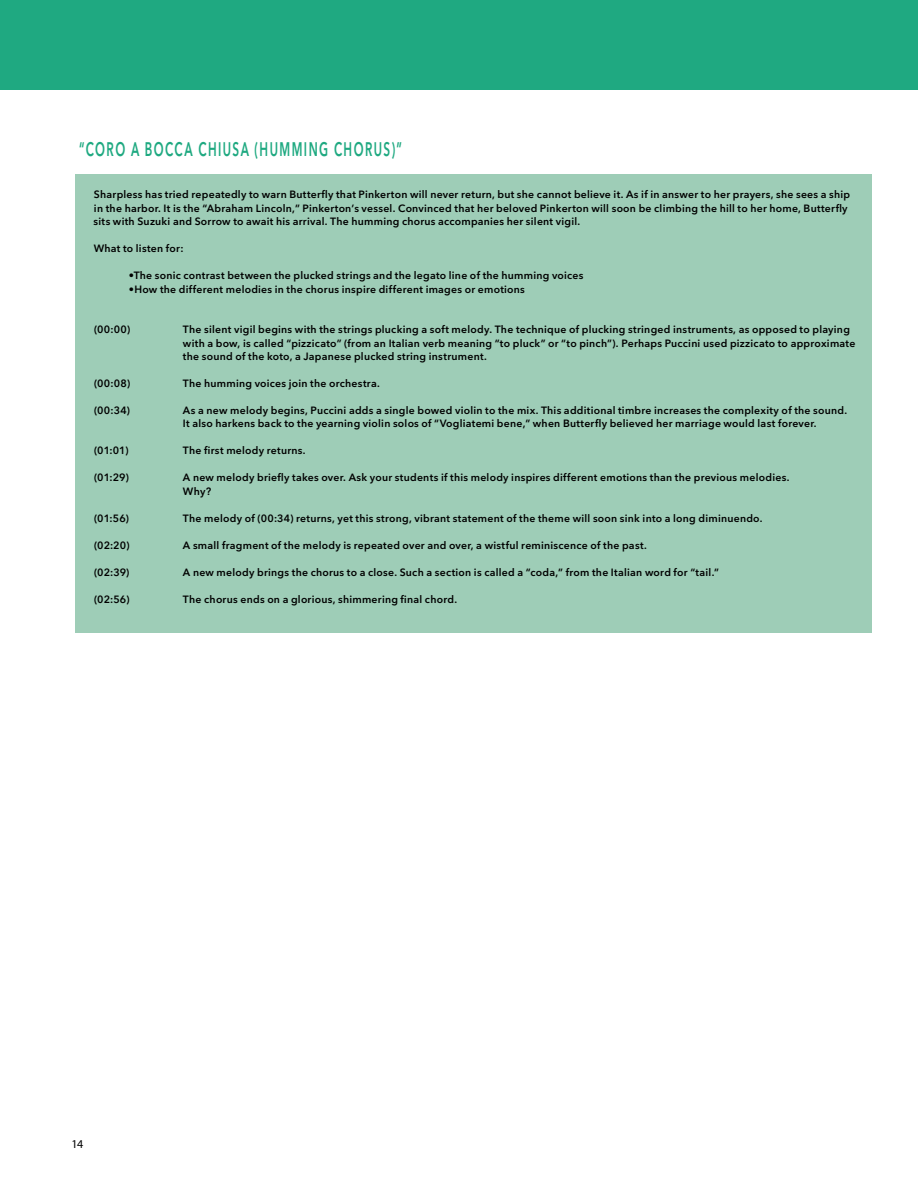
<style>
.page{position:relative;width:918px;height:1188px;background:#fff}
.page>*{position:absolute;margin:0;border:0;box-sizing:border-box;transform-origin:0 0}
.t1{font:600 19.5px "Avenir Next LT Pro";letter-spacing:.12em;color:#1fa981;scale:.6 1}
.t2{font:12px "Myriad Pro";color:#000}
.t3{font:600 10.5px/13.5px "Avenir Next LT Pro";letter-spacing:.025em;color:#000}
</style>
<div class="page">
<div style="left:0;top:0;width:918px;height:90px;background:#1fa981"></div>
<div style="left:75px;top:175px;width:797px;height:458px;background:#9ecdb7"></div>
<h1 class="t1" style="left:79px;top:137px;width:540px">“CORO A BOCCA CHIUSA (HUMMING CHORUS)”</h1>
<p class="t3" style="left:94px;top:187px;width:758px">Sharpless has tried repeatedly to warn Butterfly that Pinkerton will never return, but she cannot believe it. As if in answer to her prayers, she sees a ship in the harbor. It is the “Abraham Lincoln,” Pinkerton’s vessel. Convinced that her beloved Pinkerton will soon be climbing the hill to her home, Butterfly sits with Suzuki and Sorrow to await his arrival. The humming chorus accompanies her silent vigil.</p>
<p class="t3" style="left:94px;top:241px;width:91px">What to listen for:</p>
<p class="t3" style="left:129px;top:268px;width:456px">•The sonic contrast between the plucked strings and the legato line of the humming voices</p>
<p class="t3" style="left:129px;top:282px;width:397px">•How the different melodies in the chorus inspire different images or emotions</p>
<p class="t3" style="left:94px;top:322px;width:38px">(00:00)</p>
<p class="t3" style="left:183px;top:322px;width:674px">The silent vigil begins with the strings plucking a soft melody. The technique of plucking stringed instruments, as opposed to playing with a bow, is called “pizzicato” (from an Italian verb meaning “to pluck” or “to pinch”). Perhaps Puccini used pizzicato to approximate the sound of the koto, a Japanese plucked string instrument.</p>
<p class="t3" style="left:94px;top:376px;width:38px">(00:08)</p>
<p class="t3" style="left:183px;top:376px;width:198px">The humming voices join the orchestra.</p>
<p class="t3" style="left:94px;top:403px;width:38px">(00:34)</p>
<p class="t3" style="left:183px;top:403px;width:666px">As a new melody begins, Puccini adds a single bowed violin to the mix. This additional timbre increases the complexity of the sound.<br>It also harkens back to the yearning violin solos of “Vogliatemi bene,” when Butterfly believed her marriage would last forever.</p>
<p class="t3" style="left:94px;top:444px;width:36px">(01:01)</p>
<p class="t3" style="left:183px;top:444px;width:124px">The first melody returns.</p>
<p class="t3" style="left:94px;top:471px;width:36px">(01:29)</p>
<p class="t3" style="left:183px;top:471px;width:608px">A new melody briefly takes over. Ask your students if this melody inspires different emotions than the previous melodies.<br>Why?</p>
<p class="t3" style="left:94px;top:511px;width:36px">(01:56)</p>
<p class="t3" style="left:183px;top:511px;width:581px">The melody of (00:34) returns, yet this strong, vibrant statement of the theme will soon sink into a long diminuendo.</p>
<p class="t3" style="left:94px;top:538px;width:37px">(02:20)</p>
<p class="t3" style="left:183px;top:538px;width:465px">A small fragment of the melody is repeated over and over, a wistful reminiscence of the past.</p>
<p class="t3" style="left:94px;top:565px;width:37px">(02:39)</p>
<p class="t3" style="left:183px;top:565px;width:538px">A new melody brings the chorus to a close. Such a section is called a “coda,” from the Italian word for “tail.”</p>
<p class="t3" style="left:94px;top:592px;width:37px">(02:56)</p>
<p class="t3" style="left:183px;top:592px;width:276px">The chorus ends on a glorious, shimmering final chord.</p>
<p class="t2" style="left:72px;top:1136px;width:13px">14</p>
</div>
